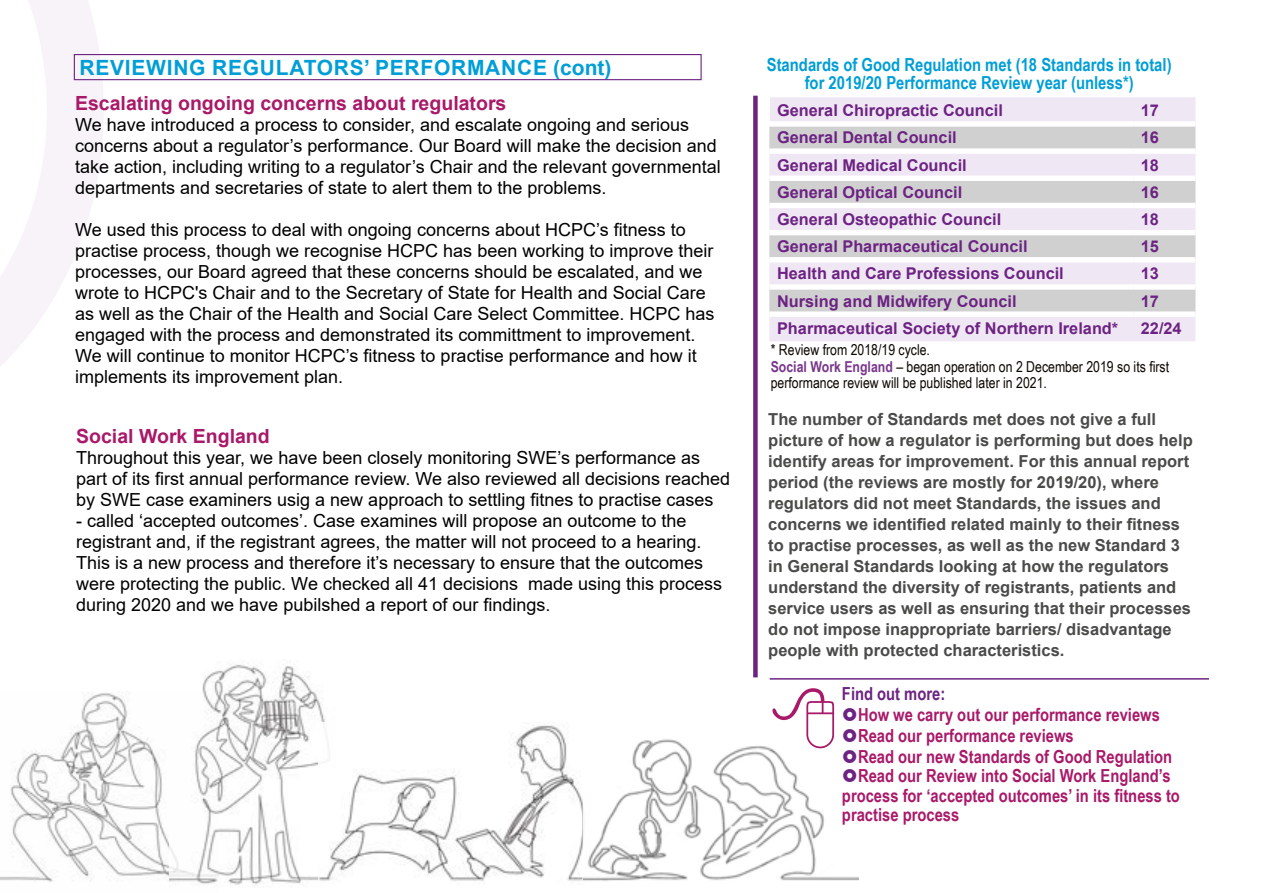
<style>
.page{position:relative;width:1263px;height:893px;background:#fff}
.page>*{position:absolute;margin:0;border:0;box-sizing:border-box;transform-origin:0 0}
.t1{font:700 21px "Arial";letter-spacing:.035em;color:#009ed7}
.t2{font:700 19.5px "Arial";color:#a91969}
.t3{font:18px/21px "Arial";color:#000}
.t4{font:700 18px "Arial Narrow";color:#a91969}
.t5{font:700 18px/18px "Arial Narrow";color:#009ed7;text-align:center}
.t6{font:700 18px "Arial Narrow";color:#6c2383}
.t7{font:700 16.5px/21px "Arial";color:#4a4a49}
.t8{font:700 16.2px "Arial";color:#6c2383}
.t9{font:15px/16.5px "Arial Narrow";color:#0b0700}
.s1{font-weight:700;color:#79368c}
</style>
<div class="page">
<svg style="left:0;top:0;width:104px;height:366px"></svg>
<div style="left:769px;top:154px;width:426px;height:187px;background:#f0e7f4"></div>
<svg style="left:769px;top:181px;width:426px;height:130px;background:#ddd9de"></svg>
<div style="left:769px;top:176px;width:364px;height:5px;background:#fff"></div>
<div style="left:1133px;top:176px;width:62px;height:5px;background:#fff"></div>
<div style="left:769px;top:203px;width:364px;height:5px;background:#fff"></div>
<div style="left:1133px;top:203px;width:62px;height:5px;background:#fff"></div>
<div style="left:769px;top:230px;width:364px;height:5px;background:#fff"></div>
<div style="left:1133px;top:230px;width:62px;height:5px;background:#fff"></div>
<div style="left:769px;top:257px;width:364px;height:6px;background:#fff"></div>
<div style="left:1133px;top:257px;width:62px;height:6px;background:#fff"></div>
<div style="left:769px;top:284px;width:364px;height:6px;background:#fff"></div>
<div style="left:1133px;top:284px;width:62px;height:6px;background:#fff"></div>
<div style="left:769px;top:311px;width:364px;height:6px;background:#fff"></div>
<div style="left:1133px;top:311px;width:62px;height:6px;background:#fff"></div>
<svg style="left:769px;top:97px;width:426px;height:54px;background:#e5e1e7"></svg>
<hr style="left:770px;top:678px;width:439px;height:2px;background:#6c2383">
<div style="left:74px;top:54px;width:628px;height:26px;border:1px solid #6c2383"></div>
<img style="left:0;top:693px;width:169px;height:189px">
<img style="left:169px;top:664px;width:156px;height:221px">
<img style="left:319px;top:722px;width:265px;height:162px">
<div style="left:753px;top:96px;width:5px;height:581px;background:#6c2383"></div>
<img style="left:584px;top:739px;width:275px;height:142px">
<svg style="left:843px;top:739px;width:13px;height:3px"></svg>
<svg style="left:843px;top:750px;width:13px;height:13px"></svg>
<svg style="left:843px;top:769px;width:13px;height:13px"></svg>
<svg style="left:772px;top:739px;width:62px;height:9px"></svg>
<p class="t1" style="left:80px;top:53px;width:534px">REVIEWING REGULATORS’ PERFORMANCE (cont)</p>
<p class="t2" style="left:75px;top:90px;width:433px">Escalating ongoing concerns about regulators</p>
<p class="t3" style="left:75px;top:114px;width:647px">We have introduced a process to consider, and escalate ongoing and serious concerns about a regulator’s performance. Our Board will make the decision and take action, including writing to a regulator’s Chair and the relevant governmental departments and secretaries of state to alert them to the problems.</p>
<p class="t3" style="left:75px;top:219px;width:641px">We used this process to deal with ongoing concerns about HCPC’s fitness to practise process, though we recognise HCPC has been working to improve their processes, our Board agreed that these concerns should be escalated, and we wrote to HCPC's Chair and to the Secretary of State for Health and Social Care as well as the Chair of the Health and Social Care Select Committee. HCPC has engaged with the process and demonstrated its committment to improvement.<br>We will continue to monitor HCPC’s fitness to practise performance and how it implements its improvement plan.</p>
<p class="t2" style="left:76px;top:422px;width:195px">Social Work England</p>
<p class="t3" style="left:76px;top:447px;width:655px">Throughout this year, we have been closely monitoring SWE’s performance as part of its first annual performance review. We also reviewed all decisions reached by SWE case examiners usig a new approach to settling fitnes to practise cases</p>
<p class="t3" style="left:76px;top:510px;width:647px">- called ‘accepted outcomes’. Case examines will propose an outcome to the registrant and, if the registrant agrees, the matter will not proceed to a hearing.<br>This is a new process and therefore it’s necessary to ensure that the outcomes were protecting the public. We checked all 41 decisions made using this process during 2020 and we have pubilshed a report of our findings.</p>
<p class="t5" style="left:767px;top:54px;width:406px">Standards of Good Regulation met (18 Standards in total) for 2019/20 Performance Review year (unless*)</p>
<p class="t8" style="left:777px;top:99px;width:227px">General Chiropractic Council</p>
<p class="t8" style="left:1141px;top:99px;width:20px">17</p>
<p class="t8" style="left:777px;top:126px;width:181px">General Dental Council</p>
<p class="t8" style="left:1141px;top:126px;width:20px">16</p>
<p class="t8" style="left:777px;top:153px;width:191px">General Medical Council</p>
<p class="t8" style="left:1141px;top:153px;width:20px">18</p>
<p class="t8" style="left:777px;top:181px;width:187px">General Optical Council</p>
<p class="t8" style="left:1141px;top:181px;width:20px">16</p>
<p class="t8" style="left:777px;top:208px;width:226px">General Osteopathic Council</p>
<p class="t8" style="left:1141px;top:208px;width:20px">18</p>
<p class="t8" style="left:777px;top:235px;width:252px">General Pharmaceutical Council</p>
<p class="t8" style="left:1141px;top:235px;width:20px">15</p>
<p class="t8" style="left:777px;top:262px;width:288px">Health and Care Professions Council</p>
<p class="t8" style="left:1141px;top:262px;width:20px">13</p>
<p class="t8" style="left:777px;top:289px;width:241px">Nursing and Midwifery Council</p>
<p class="t8" style="left:1141px;top:289px;width:20px">17</p>
<p class="t8" style="left:777px;top:317px;width:343px">Pharmaceutical Society of Northern Ireland*</p>
<p class="t8" style="left:1141px;top:317px;width:42px">22/24</p>
<p class="t9" style="left:771px;top:341px;width:400px">* Review from 2018/19 cycle.<br><span class="s1">Social Work England</span> – began operation on 2 December 2019 so its first performance review will be published later in 2021.</p>
<p class="t7" style="left:768px;top:409px;width:426px">The number of Standards met does not give a full picture of how a regulator is performing but does help identify areas for improvement. For this annual report period (the reviews are mostly for 2019/20), where regulators did not meet Standards, the issues and concerns we identified related mainly to their fitness to practise processes, as well as the new Standard 3 in General Standards looking at how the regulators understand the diversity of registrants, patients and service users as well as ensuring that their processes do not impose inappropriate barriers/ disadvantage people with protected characteristics.</p>
<p class="t6" style="left:842px;top:680px;width:105px">Find out more:</p>
<p class="t4" style="left:858px;top:701px;width:303px">How we carry out our performance reviews</p>
<p class="t4" style="left:858px;top:722px;width:217px">Read our performance reviews</p>
<p class="t4" style="left:858px;top:743px;width:316px">Read our new Standards of Good Regulation</p>
<p class="t4" style="left:858px;top:762px;width:314px">Read our Review into Social Work England’s</p>
<p class="t4" style="left:842px;top:782px;width:339px">process for ‘accepted outcomes’ in its fitness to</p>
<p class="t4" style="left:842px;top:801px;width:119px">practise process</p>
</div>
